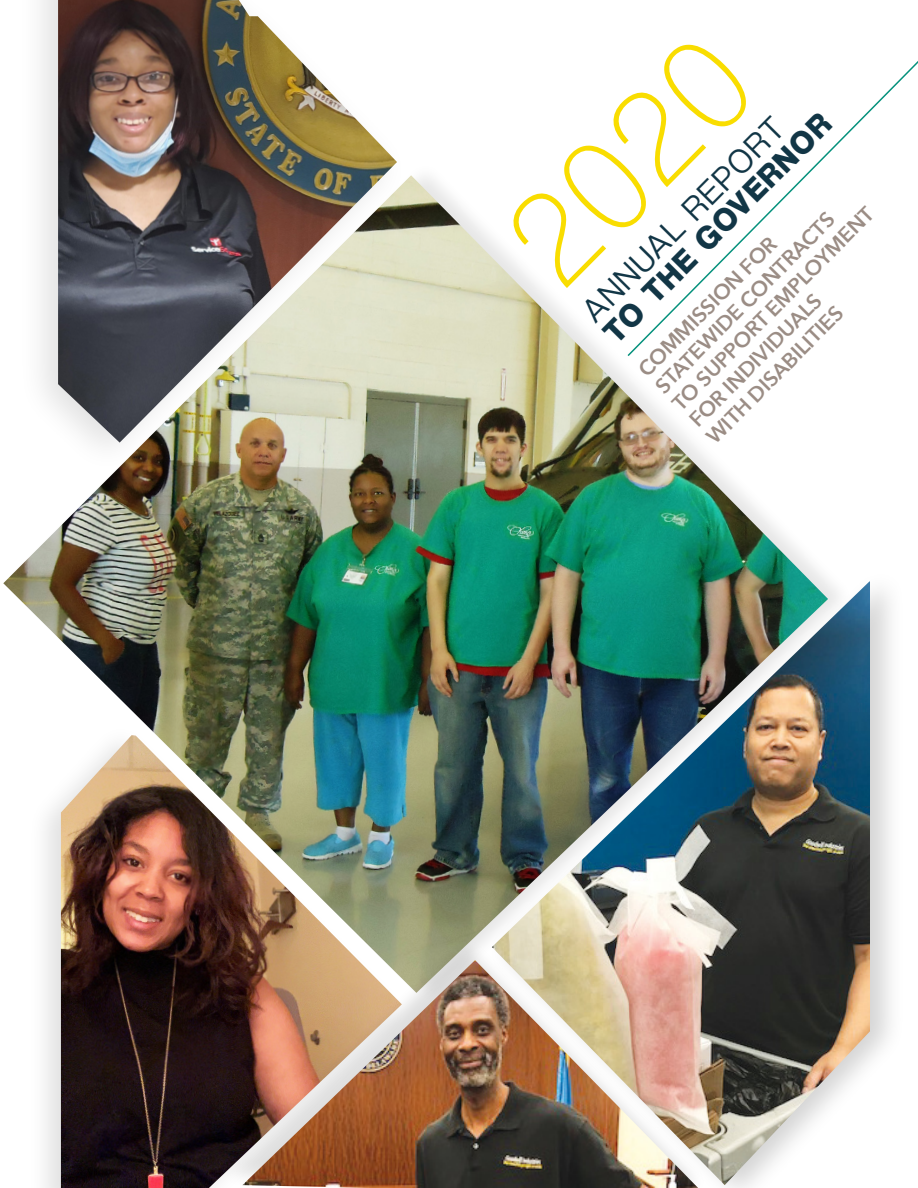
<style>
.page{position:relative;width:918px;height:1188px;background:#fff}
.page>*{position:absolute;margin:0;border:0;box-sizing:border-box;transform-origin:0 0}
.t1{font:133.5px "Coolvetica El";color:#f9dd00}
.t2{font:34.5px "Coolvetica Lt";color:#123646}
.t3{font:33px "Coolvetica Hv";color:#123646}
.t4{font:600 21px/24px "Avenir Next";color:#9b8d85}
</style>
<div class="page">
<img style="left:3px;top:175px;width:811px;height:761px">
<div style="left:486px;top:568px;width:419px;height:620px;background:#000;opacity:.17"></div>
<img style="left:492px;top:581px;width:378px;height:604px">
<div style="left:17px;top:0;width:393px;height:476px;background:#000;opacity:.12"></div>
<img style="left:58px;top:0;width:339px;height:443px">
<div style="left:27px;top:722px;width:381px;height:466px;background:#000;opacity:.12"></div>
<img style="left:61px;top:735px;width:341px;height:453px">
<div style="left:222px;top:936px;width:487px;height:252px;background:#000;opacity:.13"></div>
<img style="left:242px;top:960px;width:456px;height:228px">
<h1 class="t1" style="left:479px;top:202px;width:276px;rotate:-45deg">2020</h1>
<h3 class="t3" style="left:595px;top:323px;width:309px;rotate:-45deg">TO THE GOVERNOR</h3>
<h2 class="t2" style="left:573px;top:301px;width:274px;rotate:-45deg">ANNUAL REPORT</h2>
<p class="t4" style="left:633px;top:363px;width:278px;rotate:-45deg">COMMISSION FOR<br>STATEWIDE CONTRACTS<br>TO SUPPORT EMPLOYMENT<br>FOR INDIVIDUALS<br>WITH DISABILITIES</p>
</div>
